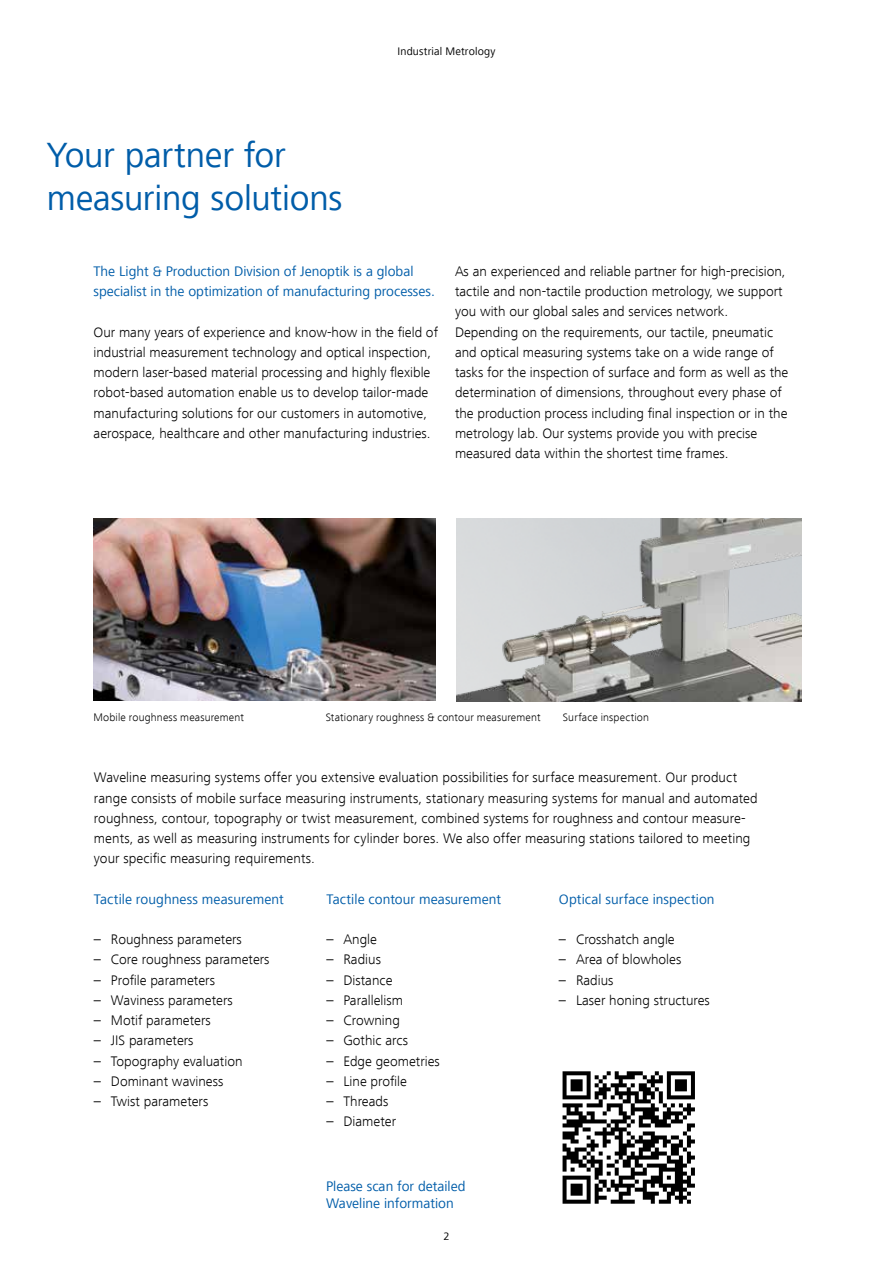
<style>
.page{position:relative;width:893px;height:1263px;background:#fff}
.page>*{position:absolute;margin:0;border:0;box-sizing:border-box;transform-origin:0 0}
.t1{font:36px/43.5px "Frutiger Next LT";letter-spacing:-.01em;color:#005da9}
.t2{font:300 14.25px/20.2px "Frutiger Next LT";color:#000}
.t3{font:14.25px/20.2px "Frutiger Next LT";color:#005da9}
.t4{font:300 11.25px "Frutiger Next LT";letter-spacing:.015em;color:#000}
.t5{font:11.25px "Frutiger Next LT";letter-spacing:.015em;color:#000}
</style>
<div class="page">
<img style="left:94px;top:519px;width:342px;height:182px">
<img style="left:457px;top:519px;width:344px;height:182px">
<svg style="left:563px;top:1071px;width:132px;height:133px"></svg>
<h1 class="t1" style="left:47px;top:133px;width:297px">Your partner for measuring solutions</h1>
<p class="t5" style="left:397px;top:45px;width:100px">Industrial Metrology</p>
<p class="t3" style="left:94px;top:261px;width:343px">The Light &amp; Production Division of Jenoptik is a global specialist in the optimization of manufacturing processes.</p>
<p class="t2" style="left:94px;top:322px;width:346px">Our many years of experience and know-how in the field of industrial measurement technology and optical inspection, modern laser-based material processing and highly flexible robot-based automation enable us to develop tailor-made manufacturing solutions for our customers in automotive, aerospace, healthcare and other manufacturing industries.</p>
<p class="t2" style="left:455px;top:261px;width:335px">As an experienced and reliable partner for high-precision, tactile and non-tactile production metrology, we support you with our global sales and services network.<br>Depending on the requirements, our tactile, pneumatic and optical measuring systems take on a wide range of tasks for the inspection of surface and form as well as the determination of dimensions, throughout every phase of the production process including final inspection or in the metrology lab. Our systems provide you with precise measured data within the shortest time frames.</p>
<p class="t4" style="left:93px;top:711px;width:152px">Mobile roughness measurement</p>
<p class="t4" style="left:326px;top:711px;width:216px">Stationary roughness &amp; contour measurement</p>
<p class="t4" style="left:563px;top:711px;width:88px">Surface inspection</p>
<p class="t2" style="left:94px;top:767px;width:665px">Waveline measuring systems offer you extensive evaluation possibilities for surface measurement. Our product range consists of mobile surface measuring instruments, stationary measuring systems for manual and automated roughness, contour, topography or twist measurement, combined systems for roughness and contour measure&shy;ments, as well as measuring instruments for cylinder bores. We also offer measuring stations tailored to meeting your specific measuring requirements.</p>
<p class="t3" style="left:94px;top:889px;width:191px">Tactile roughness measurement</p>
<p class="t2" style="left:94px;top:929px;width:150px">– Roughness parameters</p>
<p class="t2" style="left:94px;top:949px;width:177px">– Core roughness parameters</p>
<p class="t2" style="left:94px;top:970px;width:123px">– Profile parameters</p>
<p class="t2" style="left:94px;top:990px;width:140px">– Waviness parameters</p>
<p class="t2" style="left:94px;top:1010px;width:118px">– Motif parameters</p>
<p class="t2" style="left:94px;top:1030px;width:101px">– JIS parameters</p>
<p class="t2" style="left:94px;top:1051px;width:150px">– Topography evaluation</p>
<p class="t2" style="left:94px;top:1071px;width:131px">– Dominant waviness</p>
<p class="t2" style="left:94px;top:1091px;width:116px">– Twist parameters</p>
<p class="t3" style="left:326px;top:889px;width:176px">Tactile contour measurement</p>
<p class="t2" style="left:326px;top:929px;width:52px">– Angle</p>
<p class="t2" style="left:326px;top:949px;width:56px">– Radius</p>
<p class="t2" style="left:326px;top:970px;width:68px">– Distance</p>
<p class="t2" style="left:326px;top:990px;width:78px">– Parallelism</p>
<p class="t2" style="left:326px;top:1010px;width:75px">– Crowning</p>
<p class="t2" style="left:326px;top:1030px;width:83px">– Gothic arcs</p>
<p class="t2" style="left:326px;top:1051px;width:115px">– Edge geometries</p>
<p class="t2" style="left:326px;top:1071px;width:82px">– Line profile</p>
<p class="t2" style="left:326px;top:1091px;width:63px">– Threads</p>
<p class="t2" style="left:326px;top:1111px;width:71px">– Diameter</p>
<p class="t3" style="left:326px;top:1177px;width:141px;line-height:17.1px">Please scan for detailed<br>Waveline information</p>
<p class="t5" style="left:443px;top:1229px;width:8px">2</p>
<p class="t3" style="left:559px;top:889px;width:157px">Optical surface inspection</p>
<p class="t2" style="left:559px;top:929px;width:117px">– Crosshatch angle</p>
<p class="t2" style="left:559px;top:949px;width:124px">– Area of blowholes</p>
<p class="t2" style="left:559px;top:970px;width:56px">– Radius</p>
<p class="t2" style="left:559px;top:990px;width:152px">– Laser honing structures</p>
</div>
